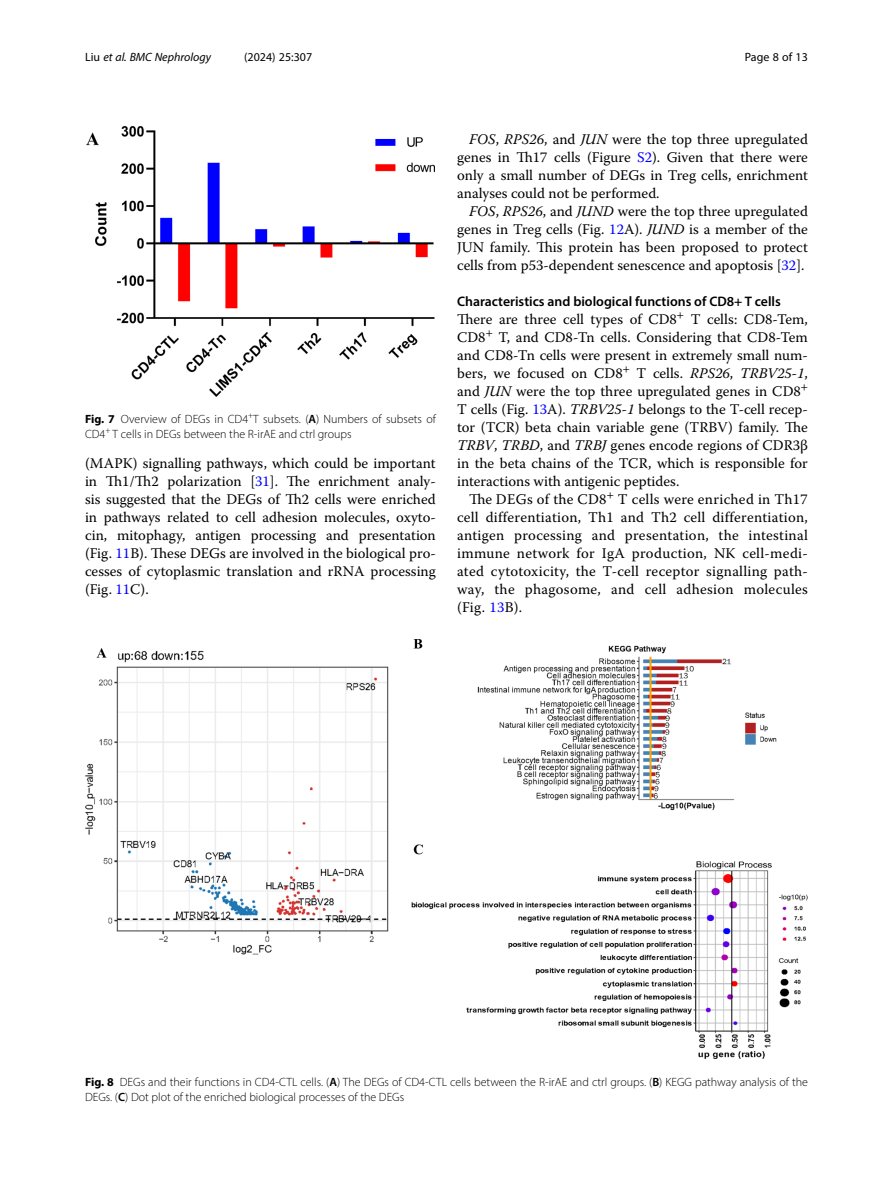
<style>
.page{position:relative;width:893px;height:1191px;background:#fff}
.page>*{position:absolute;margin:0;border:0;box-sizing:border-box;transform-origin:0 0}
.Body_Text_Indent{font:14.7px/18px "Warnock Pro";color:#000;text-align:justify}
.Body_Text{font:14.7px/18px "Warnock Pro";color:#000;text-align:justify}
.Head_2{font:600 13.8px "Myriad Pro";color:#000}
.Figure_Caption{font:300 12px/15px "Myriad Pro";color:#000}
.t1{font:italic 12px "Myriad Pro";color:#000}
.t2{font:12px "Myriad Pro";color:#000}
.s1{font-style:normal}
.s2{font-weight:700}
.s3{font-weight:600}
.s4{color:#00f}
.s5{font-style:italic}
</style>
<div class="page">
<img style="left:85px;top:639px;width:723px;height:420px">
<img style="left:86px;top:126px;width:349px;height:270px">
<p class="t1" style="left:85px;top:50px;width:128px"><span class="s1">Liu</span> et al. BMC Nephrology</p>
<p class="t2" style="left:244px;top:50px;width:70px">(2024) 25:307</p>
<p class="t2" style="left:745px;top:50px;width:65px">Page 8 of 13</p>
<p class="Figure_Caption" style="left:85px;top:411px;width:352px"><span class="s2">Fig. 7</span> Overview of DEGs in CD4<sup>+</sup>T subsets. (<span class="s3">A</span>) Numbers of subsets of<br>CD4<sup>+</sup> T cells in DEGs between the R-irAE and ctrl groups</p>
<p class="Body_Text_Indent" style="left:85px;top:454px;width:352px">(MAPK) signalling pathways, which could be important in Th1/Th2 polarization [<span class="s4">31</span>]. The enrichment analy&shy;sis suggested that the DEGs of Th2 cells were enriched in pathways related to cell adhesion molecules, oxyto&shy;cin, mitophagy, antigen processing and presentation (Fig. <span class="s4">11</span>B). These DEGs are involved in the biological pro&shy;cesses of cytoplasmic translation and rRNA processing (Fig. <span class="s4">11</span>C).</p>
<p class="Body_Text_Indent" style="left:457px;top:130px;width:352px;text-indent:12px"><span class="s5">FOS</span>, <span class="s5">RPS26</span>, and <span class="s5">JUN</span> were the top three upregulated genes in Th17 cells (Figure <span class="s4">S2</span>). Given that there were only a small number of DEGs in Treg cells, enrichment analyses could not be performed.</p>
<p class="Body_Text_Indent" style="left:457px;top:202px;width:352px;text-indent:12px"><span class="s5">FOS</span>, <span class="s5">RPS26</span>, and <span class="s5">JUND</span> were the top three upregulated genes in Treg cells (Fig. <span class="s4">12</span>A). <span class="s5">JUND</span> is a member of the JUN family. This protein has been proposed to protect cells from p53-dependent senescence and apoptosis [<span class="s4">32</span>].</p>
<p class="Head_2" style="left:457px;top:293px;width:325px">Characteristics and biological functions of CD8+ T cells</p>
<p class="Body_Text" style="left:457px;top:310px;width:352px">There are three cell types of CD8<sup>+</sup> T cells: CD8-Tem, CD8<sup>+</sup> T, and CD8-Tn cells. Considering that CD8-Tem and CD8-Tn cells were present in extremely small num&shy;bers, we focused on CD8<sup>+</sup> T cells. <span class="s5">RPS26</span>, <span class="s5">TRBV25-1</span>, and <span class="s5">JUN</span> were the top three upregulated genes in CD8<sup>+ </sup>T cells (Fig. <span class="s4">13</span>A). <span class="s5">TRBV25-1</span> belongs to the T-cell recep&shy;tor (TCR) beta chain variable gene (TRBV) family. The <span class="s5">TRBV</span>, <span class="s5">TRBD</span>, and <span class="s5">TRBJ</span> genes encode regions of CDR3β in the beta chains of the TCR, which is responsible for interactions with antigenic peptides.</p>
<p class="Body_Text_Indent" style="left:457px;top:490px;width:352px;text-indent:12px">The DEGs of the CD8<sup>+</sup> T cells were enriched in Th17 cell differentiation, Th1 and Th2 cell differentiation, antigen processing and presentation, the intestinal immune network for IgA production, NK cell-medi&shy;ated cytotoxicity, the T-cell receptor signalling path&shy;way, the phagosome, and cell adhesion molecules (Fig. <span class="s4">13</span>B).</p>
<p class="Figure_Caption" style="left:85px;top:1074px;width:724px"><span class="s2">Fig. 8</span> DEGs and their functions in CD4-CTL cells. (<span class="s3">A</span>) The DEGs of CD4-CTL cells between the R-irAE and ctrl groups. (<span class="s3">B</span>) KEGG pathway analysis of the<br>DEGs. (<span class="s3">C</span>) Dot plot of the enriched biological processes of the DEGs</p>
</div>
